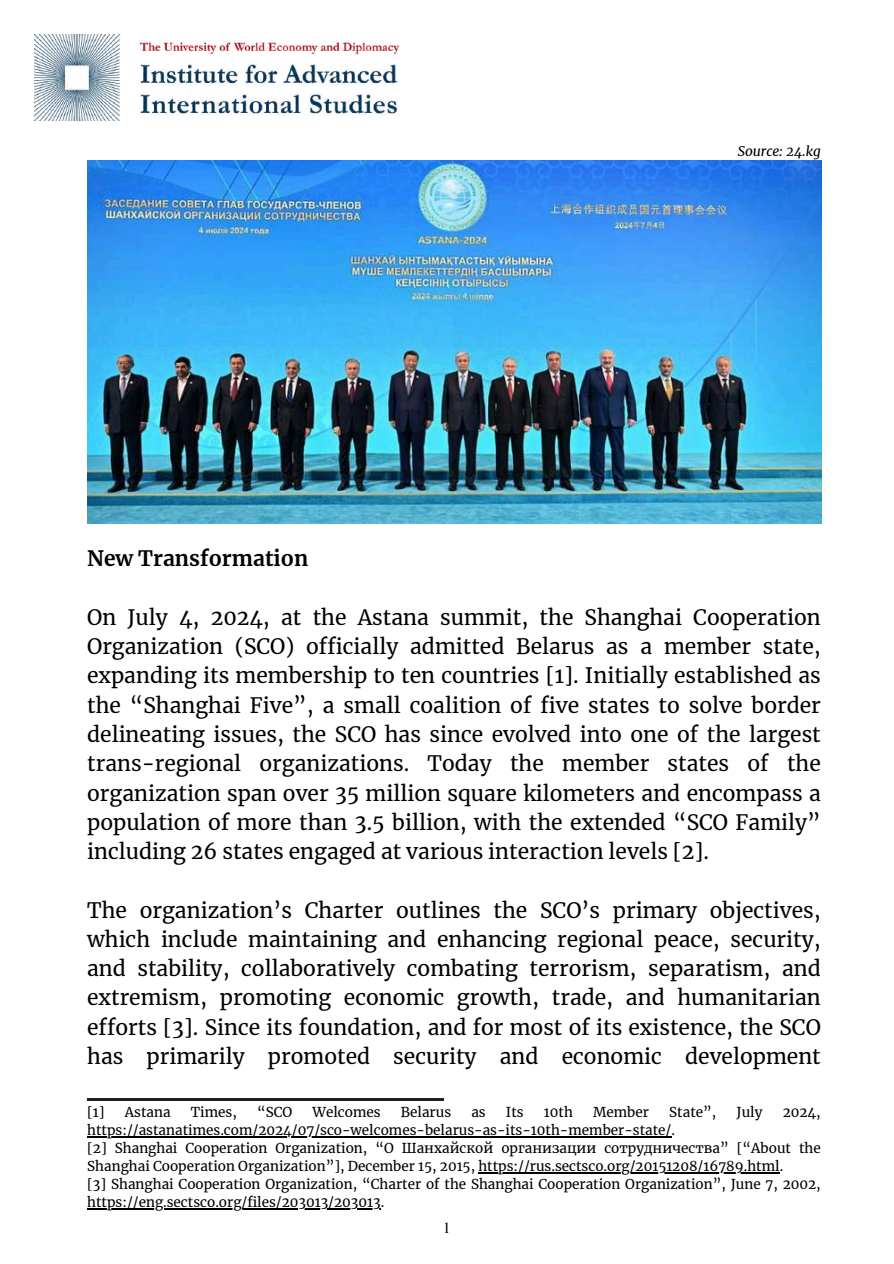
<style>
.page{position:relative;width:894px;height:1264px;background:#fff}
.page>*{position:absolute;margin:0;border:0;box-sizing:border-box;transform-origin:0 0}
.t1{font:21px/29.2px "Merriweather";color:#000;text-align:justify}
.t2{font:700 21px "Merriweather";color:#000}
.t3{font:15px "Arsenica Antiqua";color:#000}
.t4{font:13.5px/18px "Merriweather";color:#000}
.t5{font:italic 13.5px "Merriweather";color:#000}
</style>
<div class="page">
<img style="left:34px;top:35px;width:364px;height:85px">
<hr style="left:87px;top:1098px;width:357px;height:2px;background:#231f20">
<img style="left:87px;top:160px;width:733px;height:364px">
<hr style="left:87px;top:1136px;width:584px;height:1px;background:#000">
<hr style="left:478px;top:1172px;width:301px;height:1px;background:#000">
<hr style="left:87px;top:1208px;width:293px;height:1px;background:#000">
<p class="t2" style="left:87px;top:545px;width:223px">New Transformation</p>
<p class="t5" style="left:737px;top:143px;width:85px">Source: 24.kg</p>
<p class="t1" style="left:87px;top:603px;width:735px">On July 4, 2024, at the Astana summit, the Shanghai Cooperation Organization (SCO) officially admitted Belarus as a member state, expanding its membership to ten countries [1]. Initially established as the “Shanghai Five”, a small coalition of five states to solve border delineating issues, the SCO has since evolved into one of the largest trans-regional organizations. Today the member states of the organization span over 35 million square kilometers and encompass a population of more than 3.5 billion, with the extended “SCO Family” including 26 states engaged at various interaction levels [2].</p>
<p class="t1" style="left:87px;top:895px;width:735px">The organization’s Charter outlines the SCO’s primary objectives, which include maintaining and enhancing regional peace, security, and stability, collaboratively combating terrorism, separatism, and extremism, promoting economic growth, trade, and humanitarian efforts [3]. Since its foundation, and for most of its existence, the SCO has primarily promoted security and economic development</p>
<p class="t4" style="left:87px;top:1103px;width:19px">[1]</p>
<p class="t4" style="left:125px;top:1103px;width:47px">Astana</p>
<p class="t4" style="left:191px;top:1103px;width:47px">Times,</p>
<p class="t4" style="left:257px;top:1103px;width:37px">“SCO</p>
<p class="t4" style="left:312px;top:1103px;width:70px">Welcomes</p>
<p class="t4" style="left:401px;top:1103px;width:52px">Belarus</p>
<p class="t4" style="left:471px;top:1103px;width:16px">as</p>
<p class="t4" style="left:506px;top:1103px;width:19px">Its</p>
<p class="t4" style="left:543px;top:1103px;width:31px">10th</p>
<p class="t4" style="left:593px;top:1103px;width:57px">Member</p>
<p class="t4" style="left:669px;top:1103px;width:49px">State”,</p>
<p class="t4" style="left:736px;top:1103px;width:27px">July</p>
<p class="t4" style="left:782px;top:1103px;width:40px">2024,</p>
<p class="t4" style="left:87px;top:1121px;width:735px">https://astanatimes.com/2024/07/sco-welcomes-belarus-as-its-10th-member-state/.<br>[2] Shanghai Cooperation Organization, “О Шанхайской организации сотрудничества” [“About the Shanghai Cooperation Organization”], December 15, 2015, https://rus.sectsco.org/20151208/16789.html.<br>[3] Shanghai Cooperation Organization, “Charter of the Shanghai Cooperation Organization”, June 7, 2002, https://eng.sectsco.org/files/203013/203013.</p>
<p class="t3" style="left:444px;top:1222px;width:6px">1</p>
</div>
